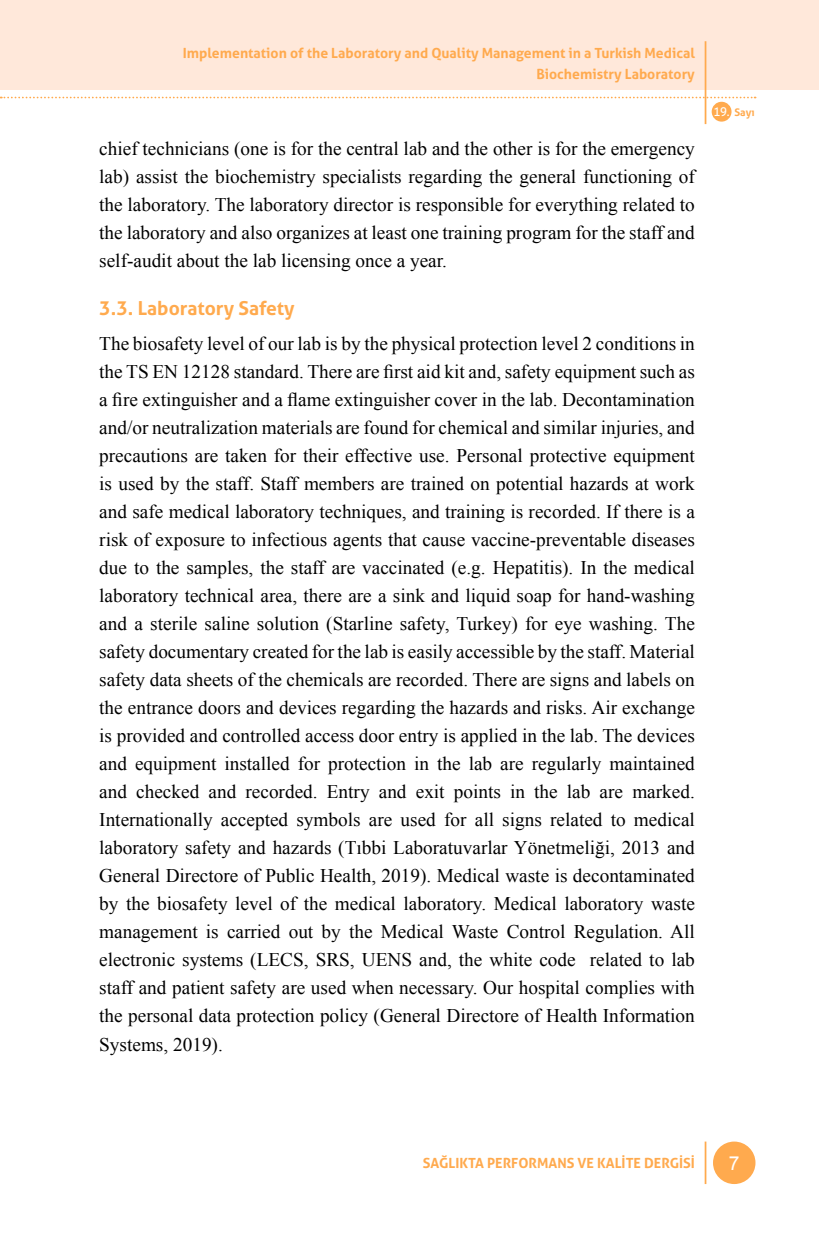
<style>
.page{position:relative;width:819px;height:1241px;background:#fff}
.page>*{position:absolute;margin:0;border:0;box-sizing:border-box;transform-origin:0 0}
.t1{font:19.25px/28px "Times New Roman";color:#000;text-align:justify}
.t2{font:700 19.25px "Aller";color:#ffaa4e}
.t3{font:19.25px "Arial";color:#fff}
.t4{font:700 14px/21px "Aller";color:#ffaa4e;text-align:right}
.t5{font:700 10.5px "Aller";color:#ffaa4e}
.s1{font-weight:400;font-size:12.25px;color:#fff}
</style>
<div class="page">
<div style="left:0;top:0;width:819px;height:89px;background:#ffe8da"></div>
<hr style="left:704px;top:41px;width:2px;height:83px;background:#ffaa4e">
<svg style="left:0;top:97px;width:755px;height:1px"></svg>
<div style="left:713px;top:1141px;width:42px;height:42px;background:#ffaa4e;border-radius:50%"></div>
<hr style="left:704px;top:1141px;width:2px;height:42px;background:#ffaa4e">
<div style="left:711px;top:102px;width:20px;height:20px;background:#ffaa4e;border-radius:50%"></div>
<p class="t4" style="left:183px;top:43px;width:513px">Implementation of the Laboratory and Quality Management in a Turkish Medical<br>Biochemistry Laboratory</p>
<p class="t1" style="left:99px;top:134px;width:597px">chief technicians (one is for the central lab and the other is for the emergency lab) assist the biochemistry specialists regarding the general functioning of the laboratory. The laboratory director is responsible for everything related to the laboratory and also organizes at least one training program for the staff and self-audit about the lab licensing once a year.</p>
<p class="t2" style="left:99px;top:296px;width:197px">3.3. Laboratory Safety</p>
<p class="t1" style="left:99px;top:329px;width:597px">The biosafety level of our lab is by the physical protection level 2 conditions in the TS EN 12128 standard. There are first aid kit and, safety equipment such as a fire extinguisher and a flame extinguisher cover in the lab. Decontamination and/or neutralization materials are found for chemical and similar injuries, and precautions are taken for their effective use. Personal protective equipment is used by the staff. Staff members are trained on potential hazards at work and safe medical laboratory techniques, and training is recorded. If there is a risk of exposure to infectious agents that cause vaccine-preventable diseases due to the samples, the staff are vaccinated (e.g. Hepatitis). In the medical laboratory technical area, there are a sink and liquid soap for hand-washing and a sterile saline solution (Starline safety, Turkey) for eye washing. The safety documentary created for the lab is easily accessible by the staff. Material safety data sheets of the chemicals are recorded. There are signs and labels on the entrance doors and devices regarding the hazards and risks. Air exchange is provided and controlled access door entry is applied in the lab. The devices and equipment installed for protection in the lab are regularly maintained and checked and recorded. Entry and exit points in the lab are marked.<br>Internationally accepted symbols are used for all signs related to medical laboratory safety and hazards (Tıbbi Laboratuvarlar Yönetmeliği, 2013 and General Directore of Public Health, 2019). Medical waste is decontaminated by the biosafety level of the medical laboratory. Medical laboratory waste management is carried out by the Medical Waste Control Regulation. All electronic systems (LECS, SRS, UENS and, the white code related to lab staff and patient safety are used when necessary. Our hospital complies with the personal data protection policy (General Directore of Health Information Systems, 2019).</p>
<p class="t5" style="left:713px;top:105px;width:43px"><span class="s1">19.</span> Sayı</p>
<p class="t4" style="left:423px;top:1152px;width:273px">SAĞLIKTA PERFORMANS VE KALİTE DERGİSİ</p>
<p class="t3" style="left:728px;top:1150px;width:12px">7</p>
</div>
